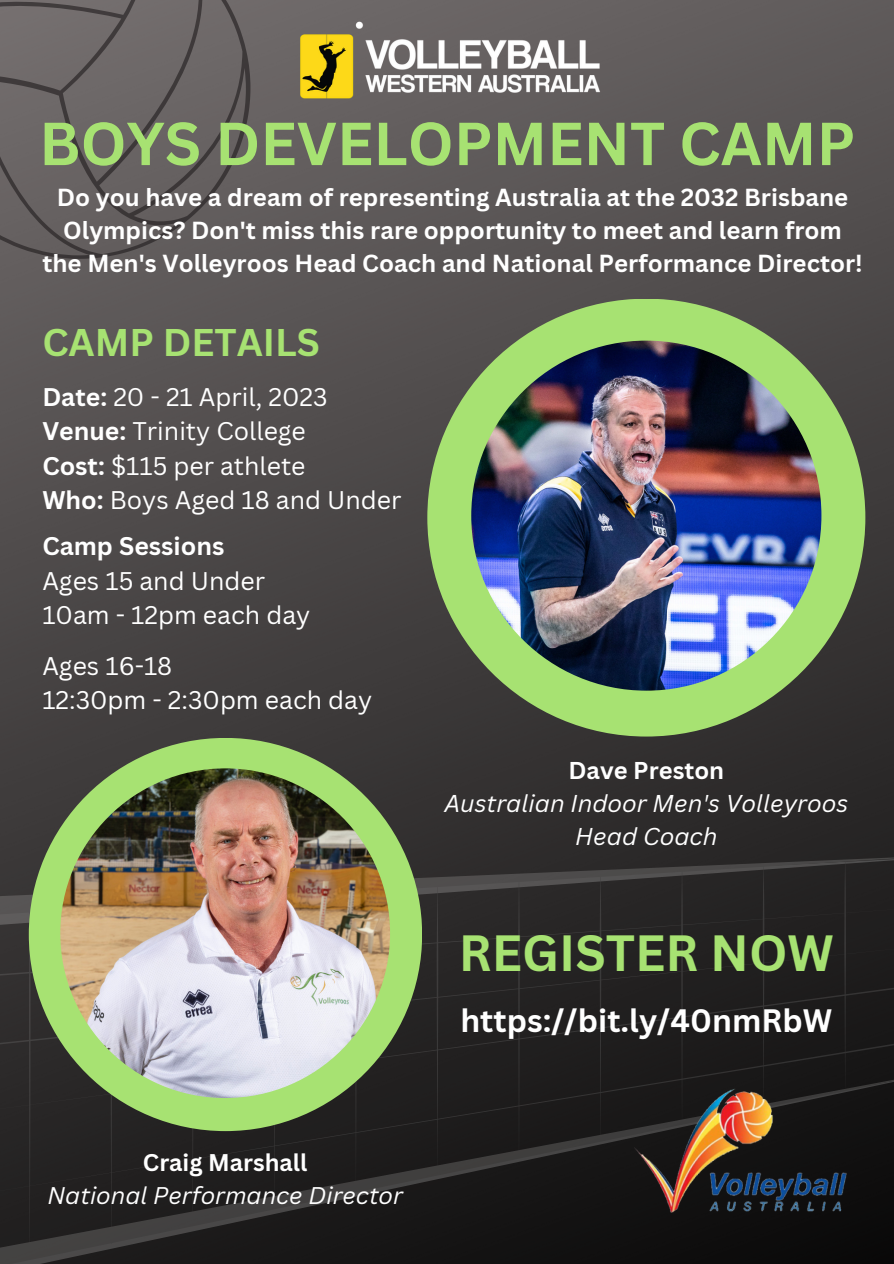
<style>
.page{position:relative;width:894px;height:1264px;background:#fff}
.page>*{position:absolute;margin:0;border:0;box-sizing:border-box;transform-origin:0 0}
.t1{font:700 59.25px "Canva Sans";color:#a7e272}
.t2{font:700 49.5px "Canva Sans";color:#a7e272}
.t3{font:700 37.5px "Canva Sans";color:#a7e272}
.t4{font:700 31.5px "Canva Sans";color:#fff}
.t5{font:24.9px/34.2px "Canva Sans";color:#fff}
.t6{font:700 24.9px "Canva Sans";color:#fff}
.t7{font:700 24px/32.7px "Canva Sans";color:#fff;text-align:center}
.t8{font:italic 23.7px/33px "Canva Sans";color:#fff;text-align:center}
.t9{font:700 23.7px "Canva Sans";color:#fff}
.t10{font:italic 23.55px "Canva Sans";color:#fff}
.t11{font:700 23.55px "Canva Sans";color:#fff}
.s1{font-weight:700}
</style>
<div class="page">
<img style="left:0;top:0;width:893px;height:854px">
<svg style="left:0;top:918px;width:893px;height:23px;background:#272525"></svg>
<svg style="left:0;top:1051px;width:893px;height:17px;background:#201f1f"></svg>
<svg style="left:0;top:941px;width:893px;height:110px;background:#222120"></svg>
<svg style="left:29px;top:918px;width:2px;height:150px"></svg>
<svg style="left:436px;top:918px;width:2px;height:150px"></svg>
<svg style="left:518px;top:918px;width:1px;height:150px"></svg>
<svg style="left:599px;top:918px;width:2px;height:150px"></svg>
<svg style="left:681px;top:918px;width:1px;height:142px"></svg>
<svg style="left:762px;top:918px;width:2px;height:142px"></svg>
<svg style="left:843px;top:918px;width:2px;height:142px"></svg>
<svg style="left:0;top:1068px;width:893px;height:195px;background:#1f1e1e"></svg>
<svg style="left:0;top:854px;width:893px;height:64px;background:#2f2d2d"></svg>
<div style="left:29px;top:738px;width:393px;height:393px;background:#a7e272;border-radius:50%"></div>
<div style="left:427px;top:299px;width:438px;height:437px;background:#a7e272;border-radius:50%"></div>
<img style="left:471px;top:340px;width:350px;height:350px;border-radius:50%">
<img style="left:60px;top:768px;width:330px;height:329px;border-radius:50%">
<img style="left:622px;top:1060px;width:271px;height:178px">
<img style="left:267px;top:0;width:360px;height:131px">
<svg style="left:0;top:0;width:250px;height:259px;background:#656060"></svg>
<h1 class="t1" style="left:39px;top:102px;width:817px">BOYS DEVELOPMENT CAMP</h1>
<p class="t7" style="left:42px;top:180px;width:821px">Do you have a dream of representing Australia at the 2032 Brisbane<br>Olympics? Don't miss this rare opportunity to meet and learn from the Men's Volleyroos Head Coach and National Performance Director!</p>
<h3 class="t3" style="left:42px;top:316px;width:279px">CAMP DETAILS</h3>
<p class="t5" style="left:42px;top:379px;width:360px"><span class="s1">Date:</span> 20 - 21 April, 2023<br><span class="s1">Venue:</span> Trinity College<br><span class="s1">Cost:</span> $115 per athlete<br><span class="s1">Who:</span> Boys Aged 18 and Under</p>
<p class="t6" style="left:42px;top:529px;width:183px">Camp Sessions</p>
<p class="t5" style="left:42px;top:563px;width:269px">Ages 15 and Under<br>10am - 12pm each day</p>
<p class="t5" style="left:42px;top:648px;width:331px">Ages 16-18<br>12:30pm - 2:30pm each day</p>
<p class="t9" style="left:568px;top:753px;width:157px">Dave Preston</p>
<p class="t8" style="left:444px;top:786px;width:405px">Australian Indoor Men's Volleyroos<br>Head Coach</p>
<h2 class="t2" style="left:458px;top:918px;width:376px">REGISTER NOW</h2>
<h3 class="t4" style="left:460px;top:998px;width:373px">https://bit.ly/40nmRbW</h3>
<p class="t11" style="left:143px;top:1146px;width:166px">Craig Marshall</p>
<p class="t10" style="left:47px;top:1178px;width:357px">National Performance Director</p>
</div>
